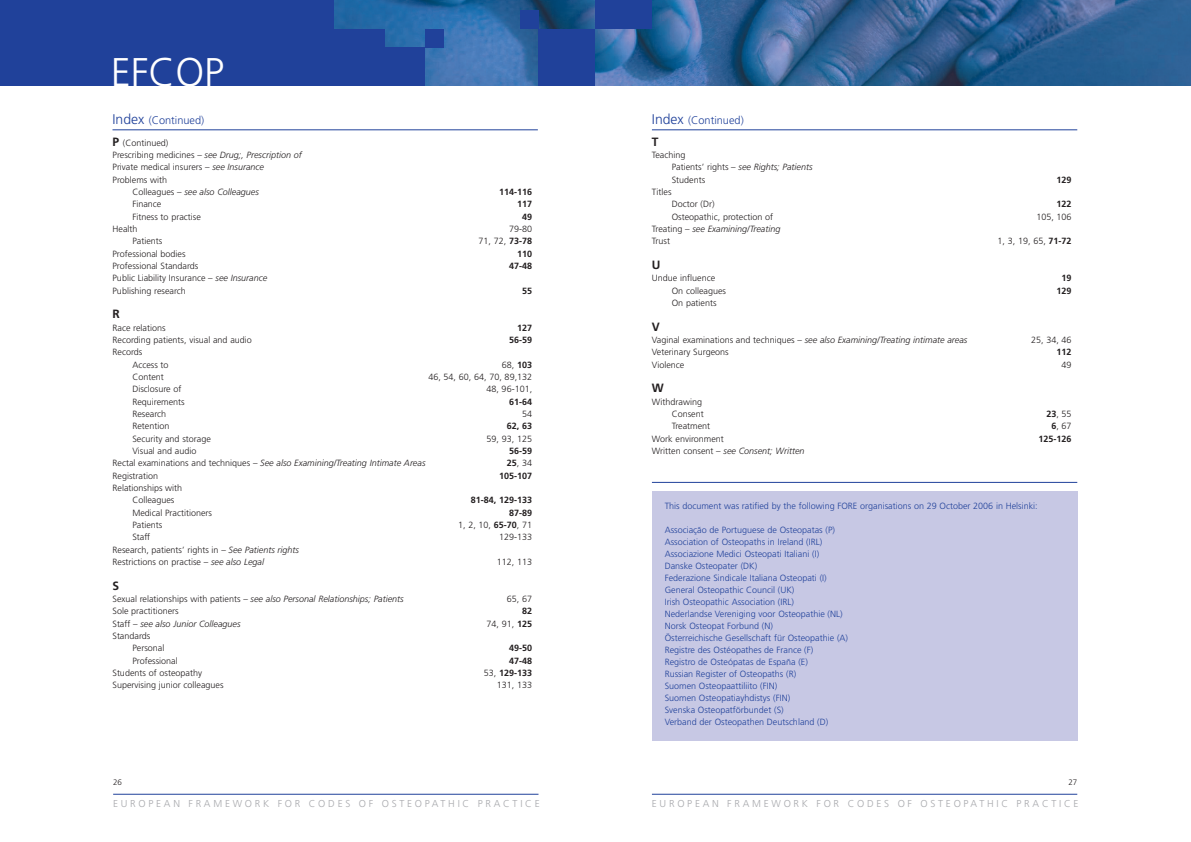
<style>
.page{position:relative;width:1191px;height:842px;background:#fff}
.page>*{position:absolute;margin:0;border:0;box-sizing:border-box;transform-origin:0 0}
.t1{font:300 40px "Frutiger";color:#fff}
.t2{font:700 12px "Frutiger";color:#231f20}
.t3{font:300 11px "Frutiger";color:#20419a}
.t4{font:300 10px "Frutiger";letter-spacing:.27em;color:#a8a9ad}
.t5{font:300 9px/12.3px "Frutiger";color:#231f20}
.t6{font:300 9px/12px "Frutiger";color:#20419a}
.t7{font:italic 300 9px/12.3px "Frutiger";color:#231f20}
.t8{font:700 9px "Frutiger";color:#231f20}
.t9{font:300 8px "Frutiger";color:#231f20}
.s1{font-size:14px}
.s2{font-weight:700;font-size:12px}
.s3{font-style:normal}
.s4{font-style:italic}
.s5{font-weight:700}
.s6{font-weight:300}
</style>
<div class="page">
<div style="left:652px;top:491px;width:425px;height:249px;background:#c7c8e4"></div>
<div style="left:0;top:0;width:538px;height:85px;background:#20419a"></div>
<hr style="left:113px;top:794px;width:425px;height:1px;background:#20419a">
<hr style="left:652px;top:794px;width:425px;height:1px;background:#20419a">
<img style="left:335px;top:0;width:855px;height:85px">
<div style="left:595px;top:0;width:57px;height:29px;background:#20419a"></div>
<div style="left:538px;top:29px;width:57px;height:56px;background:#20419a"></div>
<div style="left:377px;top:47px;width:48px;height:38px;background:#20419a"></div>
<div style="left:520px;top:10px;width:18px;height:19px;background:#20419a"></div>
<div style="left:425px;top:29px;width:18px;height:18px;background:#20419a"></div>
<div style="left:315px;top:29px;width:70px;height:56px;background:#20419a"></div>
<hr style="left:112px;top:130px;width:426px;height:1px;background:#20419a">
<hr style="left:652px;top:130px;width:425px;height:1px;background:#20419a">
<hr style="left:652px;top:482px;width:425px;height:1px;background:#20419a">
<h1 class="t1" style="left:111px;top:56px;width:115px">EFCOP</h1>
<p class="t3" style="left:112px;top:116px;width:93px"><span class="s1">Index</span> (Continued)</p>
<p class="t5" style="left:112px;top:137px;width:57px"><span class="s2">P</span> (Continued)</p>
<p class="t7" style="left:112px;top:149px;width:191px"><span class="s3">Prescribing medicines –</span> see Drug;, Prescription of</p>
<p class="t5" style="left:112px;top:162px;width:153px">Private medical insurers – <span class="s4">see Insurance</span></p>
<p class="t5" style="left:112px;top:174px;width:56px">Problems with</p>
<p class="t7" style="left:132px;top:186px;width:128px"><span class="s3">Colleagues –</span> see also Colleagues</p>
<p class="t8" style="left:499px;top:188px;width:35px">114-116</p>
<p class="t5" style="left:132px;top:199px;width:30px">Finance</p>
<p class="t8" style="left:517px;top:200px;width:17px">117</p>
<p class="t5" style="left:132px;top:211px;width:70px">Fitness to practise</p>
<p class="t8" style="left:522px;top:213px;width:12px">49</p>
<p class="t5" style="left:112px;top:223px;width:26px">Health</p>
<p class="t5" style="left:509px;top:223px;width:25px">79-80</p>
<p class="t5" style="left:132px;top:236px;width:31px">Patients</p>
<p class="t5" style="left:478px;top:236px;width:55px">71, 72, <span class="s5">73-78</span></p>
<p class="t5" style="left:112px;top:248px;width:75px">Professional bodies</p>
<p class="t8" style="left:517px;top:250px;width:17px">110</p>
<p class="t5" style="left:112px;top:260px;width:87px">Professional Standards</p>
<p class="t8" style="left:509px;top:262px;width:25px">47-48</p>
<p class="t5" style="left:112px;top:273px;width:156px">Public Liability Insurance – <span class="s4">see Insurance<br></span>Publishing research</p>
<p class="t8" style="left:522px;top:287px;width:12px">55</p>
<h2 class="t2" style="left:112px;top:309px;width:9px">R</h2>
<p class="t5" style="left:112px;top:322px;width:55px">Race relations</p>
<p class="t8" style="left:517px;top:324px;width:17px">127</p>
<p class="t5" style="left:112px;top:334px;width:141px">Recording patients, visual and audio</p>
<p class="t8" style="left:509px;top:336px;width:25px">56-59</p>
<p class="t5" style="left:132px;top:347px;width:38px;text-indent:-20px">Records<br>Access to</p>
<p class="t5" style="left:502px;top:359px;width:32px">68, <span class="s5">103</span></p>
<p class="t5" style="left:132px;top:371px;width:33px">Content</p>
<p class="t5" style="left:428px;top:371px;width:105px">46, 54, 60, 64, 70, 89,132</p>
<p class="t5" style="left:132px;top:384px;width:51px">Disclosure of</p>
<p class="t5" style="left:486px;top:384px;width:47px">48, 96-101,</p>
<p class="t5" style="left:132px;top:396px;width:54px">Requirements</p>
<p class="t8" style="left:509px;top:398px;width:25px">61-64</p>
<p class="t5" style="left:132px;top:408px;width:35px">Research</p>
<p class="t5" style="left:522px;top:408px;width:12px">54</p>
<p class="t5" style="left:132px;top:421px;width:39px">Retention</p>
<p class="t8" style="left:507px;top:422px;width:27px">62, 63</p>
<p class="t5" style="left:132px;top:433px;width:80px">Security and storage</p>
<p class="t5" style="left:486px;top:433px;width:47px">59, 93, 125</p>
<p class="t5" style="left:132px;top:445px;width:66px">Visual and audio</p>
<p class="t8" style="left:509px;top:447px;width:25px">56-59</p>
<p class="t7" style="left:112px;top:458px;width:314px"><span class="s3">Rectal examinations and techniques –</span> See also Examining/Treating Intimate Areas</p>
<p class="t5" style="left:507px;top:458px;width:27px"><span class="s5">25</span>, 34</p>
<p class="t5" style="left:112px;top:470px;width:47px">Registration</p>
<p class="t8" style="left:499px;top:472px;width:35px">105-107</p>
<p class="t5" style="left:132px;top:482px;width:51px;text-indent:-20px">Relationships with<br>Colleagues</p>
<p class="t8" style="left:471px;top:496px;width:63px">81-84, 129-133</p>
<p class="t5" style="left:132px;top:507px;width:81px">Medical Practitioners</p>
<p class="t8" style="left:509px;top:509px;width:25px">87-89</p>
<p class="t5" style="left:132px;top:519px;width:31px">Patients</p>
<p class="t5" style="left:458px;top:519px;width:76px">1, 2, 10, <span class="s5">65-70</span>, 71</p>
<p class="t5" style="left:132px;top:532px;width:19px">Staff</p>
<p class="t5" style="left:499px;top:532px;width:35px">129-133</p>
<p class="t5" style="left:112px;top:544px;width:188px">Research, patients’ rights in – <span class="s4">See Patients rights<br></span>Restrictions on practise – <span class="s4">see also Legal</span></p>
<p class="t5" style="left:497px;top:556px;width:37px">112, 113</p>
<h2 class="t2" style="left:112px;top:581px;width:8px">S</h2>
<p class="t7" style="left:112px;top:593px;width:293px"><span class="s3">Sexual relationships with patients –</span> see also Personal Relationships; Patients</p>
<p class="t5" style="left:507px;top:593px;width:27px">65, 67</p>
<p class="t5" style="left:112px;top:606px;width:68px">Sole practitioners</p>
<p class="t8" style="left:522px;top:607px;width:12px">82</p>
<p class="t7" style="left:112px;top:618px;width:130px"><span class="s3">Staff –</span> see also Junior Colleagues</p>
<p class="t5" style="left:486px;top:618px;width:47px">74, 91, <span class="s5">125</span></p>
<p class="t5" style="left:132px;top:630px;width:33px;text-indent:-20px">Standards<br>Personal</p>
<p class="t8" style="left:509px;top:644px;width:25px">49-50</p>
<p class="t5" style="left:132px;top:655px;width:47px">Professional</p>
<p class="t8" style="left:509px;top:657px;width:25px">47-48</p>
<p class="t5" style="left:112px;top:667px;width:91px">Students of osteopathy</p>
<p class="t8" style="left:484px;top:669px;width:50px"><span class="s6">53,</span> 129-133</p>
<p class="t5" style="left:112px;top:680px;width:112px">Supervising junior colleagues</p>
<p class="t5" style="left:497px;top:680px;width:37px">131, 133</p>
<p class="t3" style="left:652px;top:116px;width:93px"><span class="s1">Index</span> (Continued)</p>
<h2 class="t2" style="left:652px;top:137px;width:8px">T</h2>
<p class="t5" style="left:672px;top:149px;width:142px;text-indent:-20px">Teaching<br>Patients’ rights – <span class="s4">see Rights; Patients<br></span>Students</p>
<p class="t5" style="left:652px;top:186px;width:21px">Titles</p>
<p class="t8" style="left:1056px;top:176px;width:17px">129</p>
<p class="t5" style="left:672px;top:199px;width:44px">Doctor (Dr)</p>
<p class="t8" style="left:1056px;top:200px;width:17px">122</p>
<p class="t5" style="left:672px;top:211px;width:103px">Osteopathic, protection of</p>
<p class="t5" style="left:1036px;top:211px;width:37px">105, 106</p>
<p class="t7" style="left:652px;top:223px;width:130px"><span class="s3">Treating –</span> see Examining/Treating<br><span class="s3">Trust</span></p>
<p class="t5" style="left:997px;top:236px;width:76px">1, 3, 19, 65, <span class="s5">71-72</span></p>
<h2 class="t2" style="left:652px;top:260px;width:10px">U</h2>
<p class="t5" style="left:652px;top:273px;width:65px">Undue influence</p>
<p class="t8" style="left:1061px;top:274px;width:12px">19</p>
<p class="t5" style="left:672px;top:285px;width:56px">On colleagues</p>
<p class="t8" style="left:1056px;top:287px;width:17px">129</p>
<p class="t5" style="left:672px;top:297px;width:46px">On patients</p>
<h2 class="t2" style="left:652px;top:322px;width:10px">V</h2>
<p class="t7" style="left:652px;top:334px;width:317px"><span class="s3">Vaginal examinations and techniques –</span> see also Examining/Treating intimate areas</p>
<p class="t5" style="left:1031px;top:334px;width:42px">25, 34, 46</p>
<p class="t5" style="left:652px;top:347px;width:78px">Veterinary Surgeons</p>
<p class="t8" style="left:1056px;top:348px;width:17px">112</p>
<p class="t5" style="left:652px;top:359px;width:34px">Violence</p>
<p class="t5" style="left:1061px;top:359px;width:12px">49</p>
<h2 class="t2" style="left:652px;top:383px;width:13px">W</h2>
<p class="t5" style="left:652px;top:396px;width:53px;text-align:right">Withdrawing<br>Consent</p>
<p class="t5" style="left:1046px;top:408px;width:27px"><span class="s5">23</span>, 55</p>
<p class="t5" style="left:672px;top:421px;width:40px">Treatment</p>
<p class="t5" style="left:1051px;top:421px;width:22px"><span class="s5">6</span>, 67</p>
<p class="t5" style="left:652px;top:433px;width:73px">Work environment</p>
<p class="t8" style="left:1038px;top:435px;width:35px">125-126</p>
<p class="t7" style="left:652px;top:445px;width:154px"><span class="s3">Written consent –</span> see Consent; Written</p>
<p class="t6" style="left:664px;top:501px;width:374px">This document was ratified by the following FORE organisations on 29 October 2006 in Helsinki:</p>
<p class="t6" style="left:664px;top:525px;width:185px">Associação de Portuguese de Osteopatas (P)<br>Association of Osteopaths in Ireland (IRL)<br>Associazione Medici Osteopati Italiani (I)<br>Danske Osteopater (DK)<br>Federazione Sindicale Italiana Osteopati (I)<br>General Osteopathic Council (UK)<br>Irish Osteopathic Association (IRL)<br>Nederlandse Vereniging voor Osteopathie (NL)<br>Norsk Osteopat Forbund (N)<br>Österreichische Gesellschaft für Osteopathie (A)<br>Registre des Ostéopathes de France (F)<br>Registro de Osteópatas de España (E)<br>Russian Register of Osteopaths (R)<br>Suomen Osteopaattiliito (FIN)<br>Suomen Osteopatiayhdistys (FIN)<br>Svenska Osteopatförbundet (S)<br>Verband der Osteopathen Deutschland (D)</p>
<p class="t9" style="left:113px;top:779px;width:10px">26</p>
<p class="t9" style="left:1068px;top:779px;width:10px">27</p>
<p class="t4" style="left:113px;top:800px;width:428px">EUROPEAN FRAMEWORK FOR CODES OF OSTEOPATHIC PRACTICE</p>
<p class="t4" style="left:652px;top:800px;width:428px">EUROPEAN FRAMEWORK FOR CODES OF OSTEOPATHIC PRACTICE</p>
</div>
